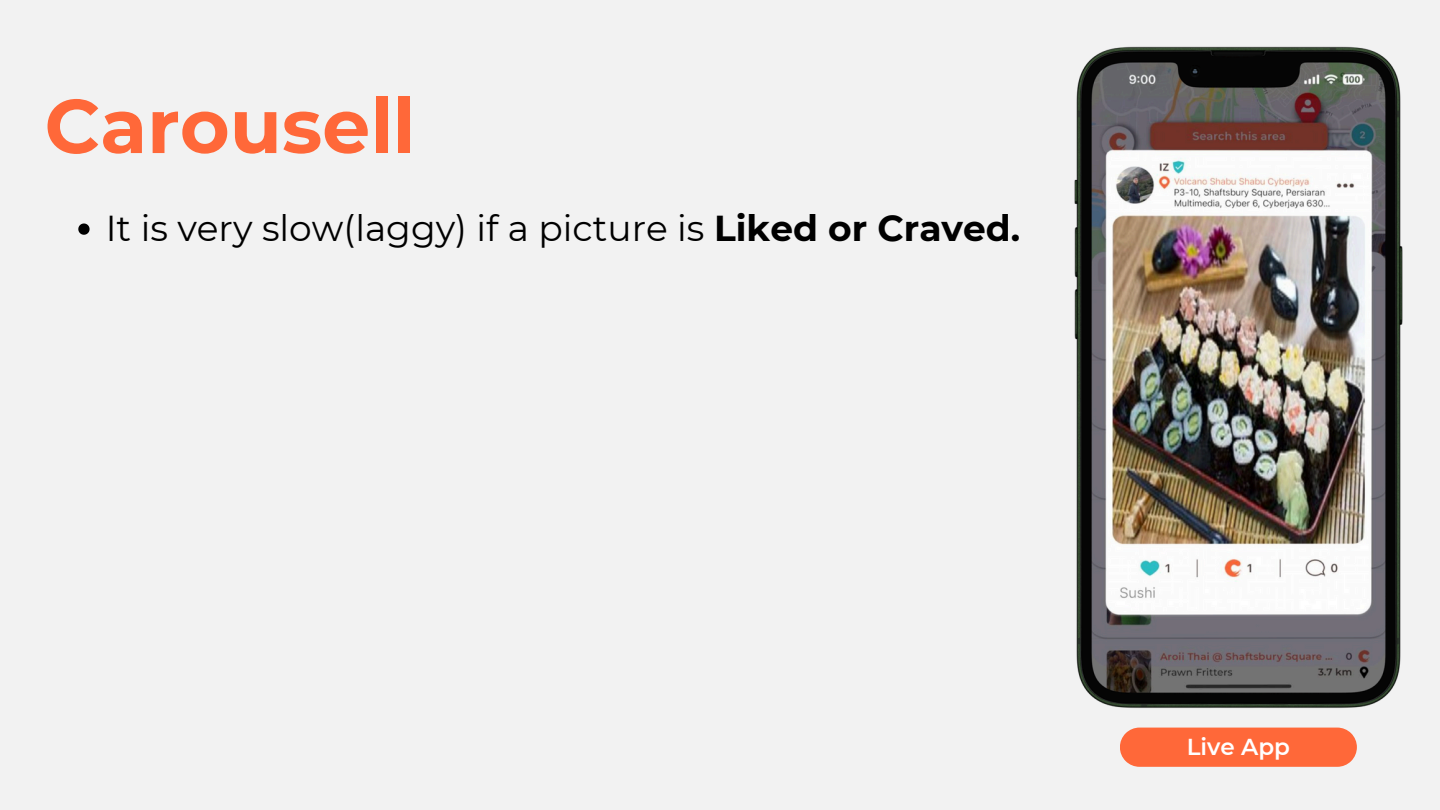
<style>
.page{position:relative;width:1440px;height:810px;background:#f2f2f2}
.page>*{position:absolute;margin:0;border:0;box-sizing:border-box;transform-origin:0 0}
.t1{font:700 76px "Montserrat";color:#ff6839}
.t2{font:36px "Montserrat";color:#000}
.t3{font:600 23px "Montserrat";color:#fff}
.s1{font-weight:700}
</style>
<div class="page">
<div style="left:1120px;top:728px;width:237px;height:39px;background:#ff6839"></div>
<img style="left:1074px;top:46px;width:329px;height:662px">
<svg style="left:78px;top:224px;width:12px;height:11px"></svg>
<p class="t1" style="left:45px;top:79px;width:373px">Carousell</p>
<p class="t2" style="left:106px;top:206px;width:916px">It is very slow(laggy) if a picture is <span class="s1">Liked or Craved.</span></p>
<h1 class="t3" style="left:1187px;top:733px;width:105px">Live App</h1>
</div>
